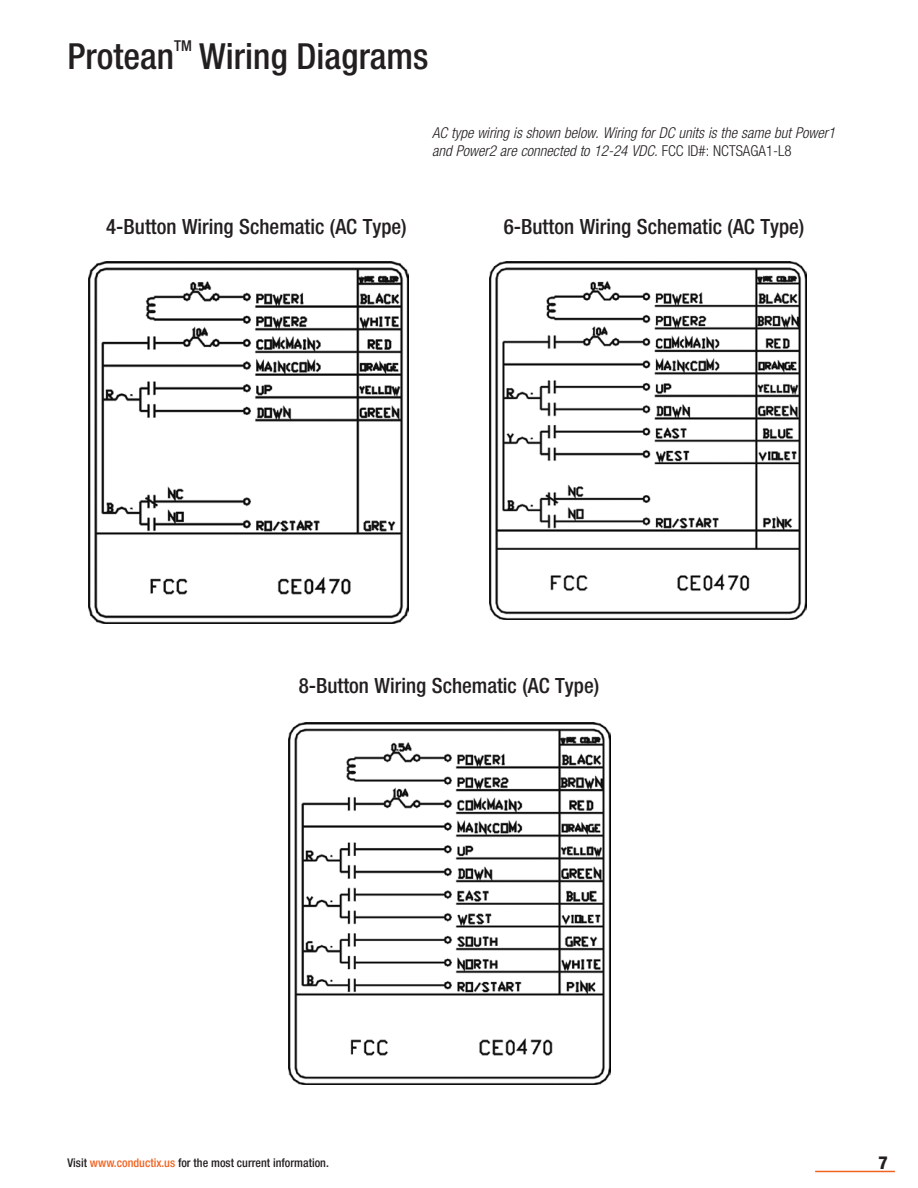
<style>
.page{position:relative;width:918px;height:1188px;background:#fff}
.page>*{position:absolute;margin:0;border:0;box-sizing:border-box;transform-origin:0 0}
.t1{font:500 condensed 36px "Helvetica Neue LT";color:#231f20}
.t2{font:500 condensed 21px "Helvetica Neue LT";color:#231f20}
.t3{font:800 condensed 18px "Helvetica Neue LT";color:#231f20}
.t4{font:italic 300 condensed 15px/18px "Helvetica Neue LT";color:#231f20}
.t5{font:500 condensed 15px "Helvetica Neue LT";color:#231f20}
.t6{font:500 condensed 12px "Helvetica Neue LT";color:#231f20}
.s1{font-style:normal}
.s2{color:#f26221}
</style>
<div class="page">
<hr style="left:815px;top:1171px;width:80px;height:1px;background:#f26221">
<img style="left:89px;top:262px;width:320px;height:361px">
<img style="left:490px;top:262px;width:316px;height:357px">
<img style="left:289px;top:722px;width:321px;height:363px">
<p class="t1" style="left:68px;top:34px;width:108px">Protean</p>
<p class="t5" style="left:174px;top:36px;width:19px">TM</p>
<p class="t1" style="left:199px;top:34px;width:231px">Wiring Diagrams</p>
<p class="t4" style="left:432px;top:124px;width:405px">AC type wiring is shown below. Wiring for DC units is the same but Power1 and Power2 are connected to 12-24 VDC. <span class="s1">FCC ID#: NCTSAGA1-L8</span></p>
<p class="t2" style="left:106px;top:214px;width:302px">4-Button Wiring Schematic (AC Type)</p>
<p class="t2" style="left:504px;top:214px;width:302px">6-Button Wiring Schematic (AC Type)</p>
<p class="t2" style="left:299px;top:673px;width:302px">8-Button Wiring Schematic (AC Type)</p>
<p class="t6" style="left:68px;top:1156px;width:263px">Visit <span class="s2">www.conductix.us</span> for the most current information.</p>
<p class="t3" style="left:879px;top:1151px;width:11px">7</p>
</div>
